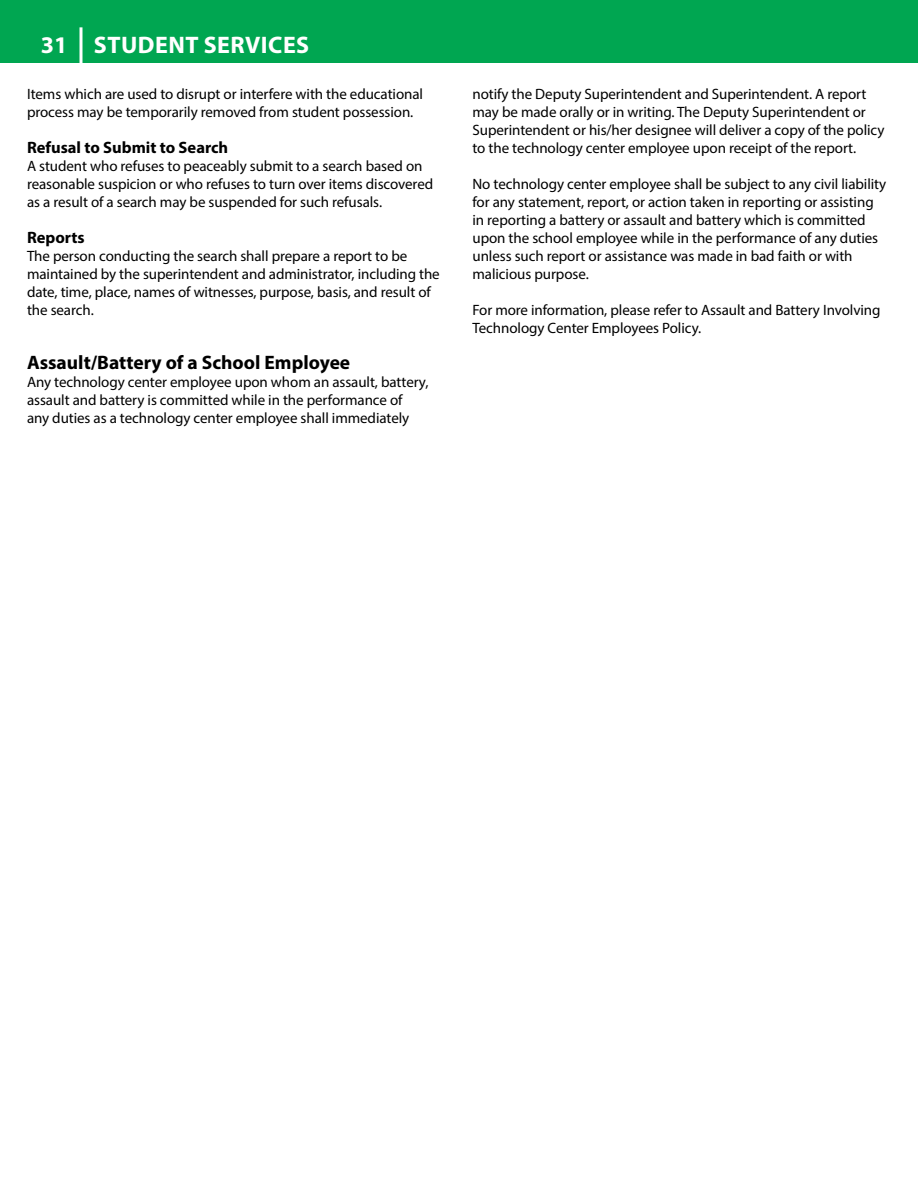
<style>
.page{position:relative;width:918px;height:1188px;background:#fff}
.page>*{position:absolute;margin:0;border:0;box-sizing:border-box;transform-origin:0 0}
.t1{font:700 24px "Myriad Pro";letter-spacing:.02em;color:#fff}
.t2{font:700 19.5px "Myriad Pro";color:#000}
.t3{font:700 16.5px "Myriad Pro";color:#000}
.t4{font:15px/18px "Myriad Pro";letter-spacing:-.005em;color:#000}
</style>
<div class="page">
<div style="left:0;top:0;width:918px;height:63px;background:#00a651"></div>
<hr style="left:80px;top:27px;width:2px;height:40px;background:#fff">
<h1 class="t1" style="left:41px;top:29px;width:270px">31 STUDENT SERVICES</h1>
<p class="t4" style="left:27px;top:85px;width:398px">Items which are used to disrupt or interfere with the educational process may be temporarily removed from student possession.</p>
<p class="t3" style="left:27px;top:137px;width:203px">Refusal to Submit to Search</p>
<p class="t4" style="left:27px;top:157px;width:408px">A student who refuses to peaceably submit to a search based on reasonable suspicion or who refuses to turn over items discovered as a result of a search may be suspended for such refusals.</p>
<p class="t3" style="left:27px;top:227px;width:59px">Reports</p>
<p class="t4" style="left:27px;top:247px;width:414px">The person conducting the search shall prepare a report to be maintained by the superintendent and administrator, including the date, time, place, names of witnesses, purpose, basis, and result of the search.</p>
<h2 class="t2" style="left:27px;top:350px;width:325px">Assault/Battery of a School Employee</h2>
<p class="t4" style="left:27px;top:373px;width:403px">Any technology center employee upon whom an assault, battery, assault and battery is committed while in the performance of any duties as a technology center employee shall immediately</p>
<p class="t4" style="left:472px;top:85px;width:414px">notify the Deputy Superintendent and Superintendent. A report may be made orally or in writing. The Deputy Superintendent or Superintendent or his/her designee will deliver a copy of the policy to the technology center employee upon receipt of the report.</p>
<p class="t4" style="left:472px;top:175px;width:415px">No technology center employee shall be subject to any civil liability for any statement, report, or action taken in reporting or assisting in reporting a battery or assault and battery which is committed upon the school employee while in the performance of any duties unless such report or assistance was made in bad faith or with malicious purpose.</p>
<p class="t4" style="left:472px;top:301px;width:410px">For more information, please refer to Assault and Battery Involving<br>Technology Center Employees Policy.</p>
</div>
